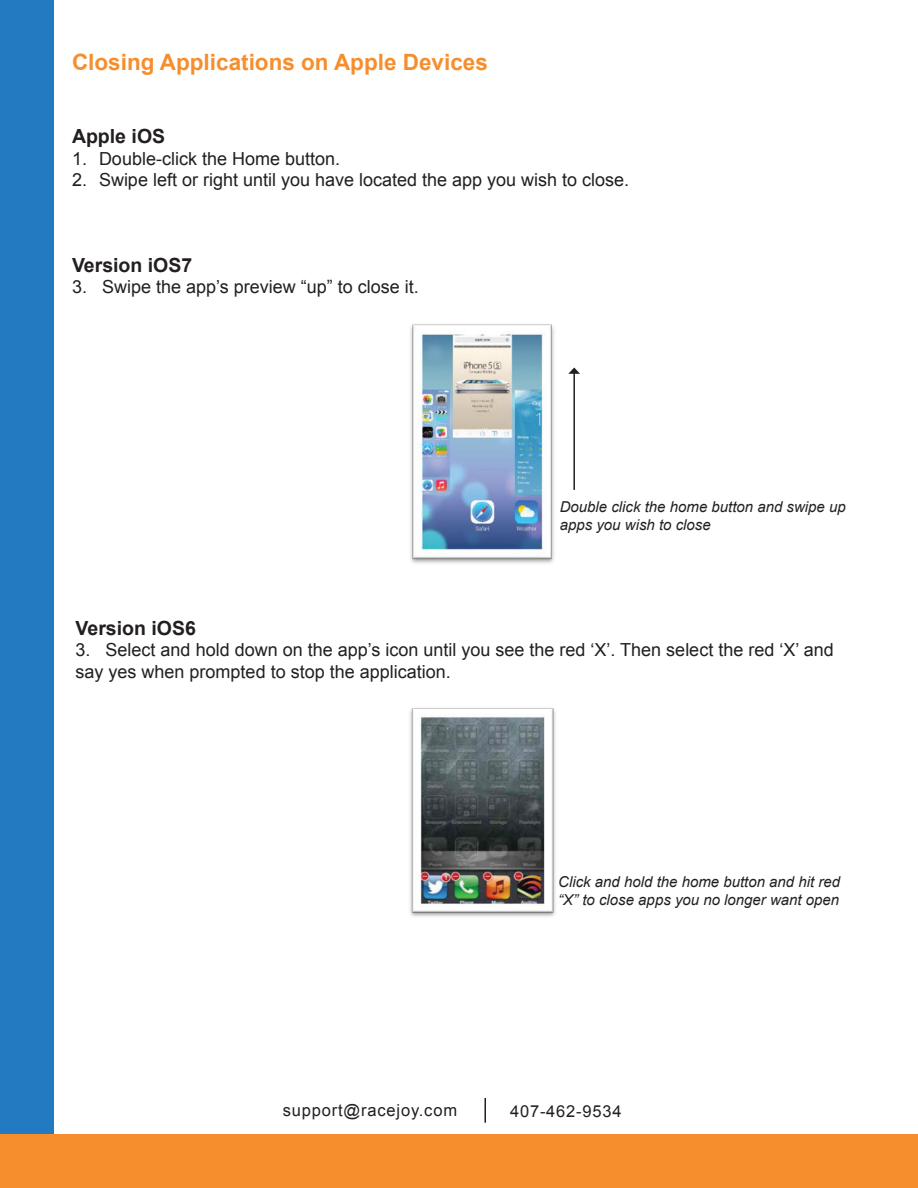
<style>
.page{position:relative;width:918px;height:1188px;background:#fff}
.page>*{position:absolute;margin:0;border:0;box-sizing:border-box;transform-origin:0 0}
.t1{font:700 22.5px "Arial";color:#f68e2e}
.t2{font:700 19.5px "Arial";color:#231f20}
.t3{font:18px/21.6px "Arial";color:#231f20}
.t4{font:16.5px "Arial";letter-spacing:.05em;color:#231f20}
.t5{font:italic 15px/18px "Arial";color:#231f20}
</style>
<div class="page">
<div style="left:0;top:0;width:54px;height:1188px;background:#227bc0"></div>
<div style="left:0;top:1134px;width:918px;height:54px;background:#f68e2e"></div>
<hr style="left:484px;top:1098px;width:2px;height:25px;background:#231f20">
<img style="left:410px;top:324px;width:144px;height:240px">
<hr style="left:573px;top:373px;width:2px;height:117px;background:#231f20">
<svg style="left:568px;top:368px;width:12px;height:6px"></svg>
<img style="left:410px;top:708px;width:146px;height:209px">
<p class="t1" style="left:72px;top:47px;width:417px">Closing Applications on Apple Devices</p>
<p class="t2" style="left:72px;top:123px;width:95px">Apple iOS</p>
<p class="t3" style="left:72px;top:148px;width:270px">1. Double-click the Home button.</p>
<p class="t3" style="left:72px;top:169px;width:559px">2. Swipe left or right until you have located the app you wish to close.</p>
<p class="t2" style="left:72px;top:252px;width:122px">Version iOS7</p>
<p class="t3" style="left:72px;top:276px;width:348px">3. Swipe the app’s preview “up” to close it.</p>
<p class="t5" style="left:560px;top:498px;width:287px">Double click the home button and swipe up apps you wish to close</p>
<p class="t2" style="left:76px;top:615px;width:122px">Version iOS6</p>
<p class="t3" style="left:76px;top:639px;width:760px">3. Select and hold down on the app’s icon until you see the red ‘X’. Then select the red ‘X’ and say yes when prompted to stop the application.</p>
<p class="t5" style="left:558px;top:873px;width:283px">Click and hold the home button and hit red “X” to close apps you no longer want open</p>
<p class="t4" style="left:283px;top:1099px;width:176px">support@racejoy.com</p>
<p class="t4" style="left:510px;top:1100px;width:113px">407-462-9534</p>
</div>
